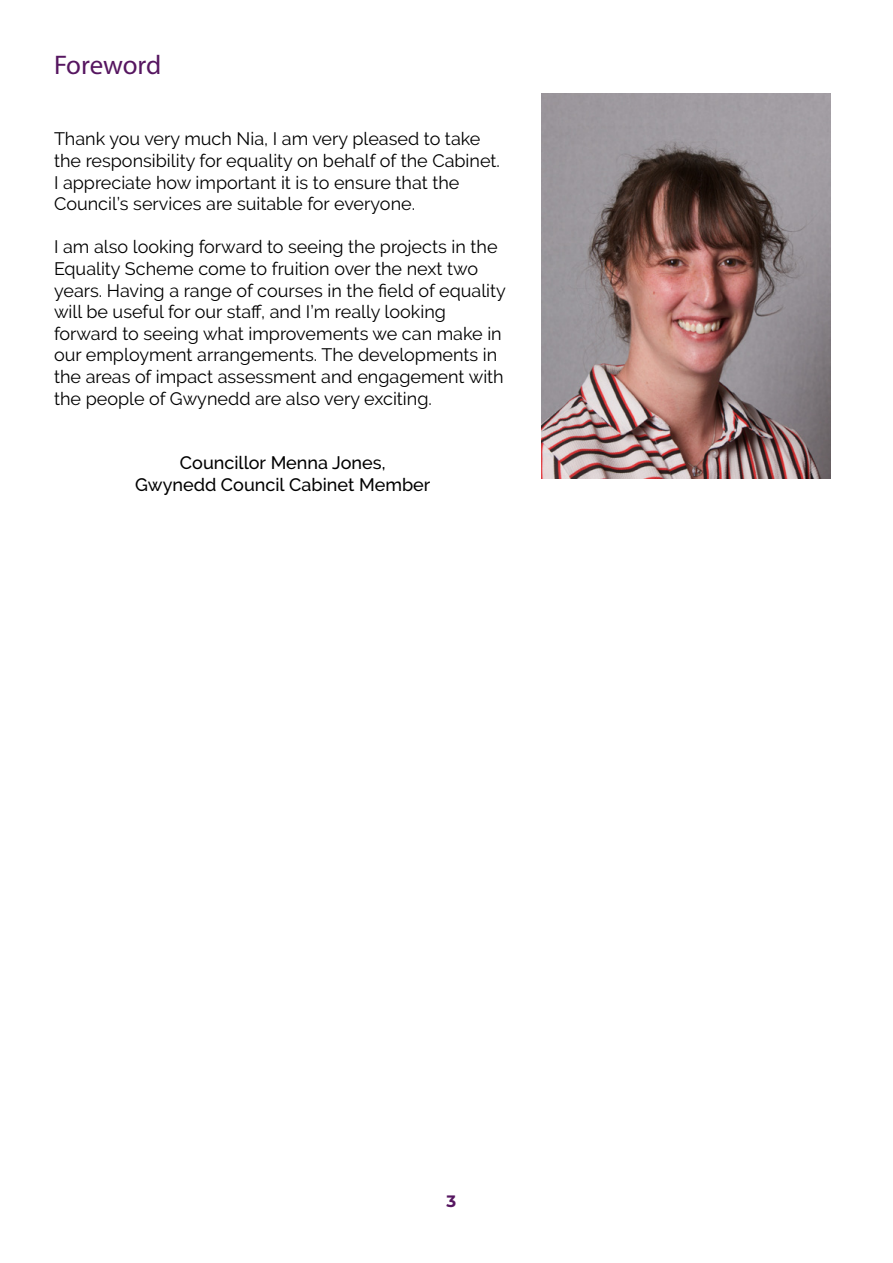
<style>
.page{position:relative;width:893px;height:1263px;background:#fff}
.page>*{position:absolute;margin:0;border:0;box-sizing:border-box;transform-origin:0 0}
.t1{font:27px "Myriad Pro";letter-spacing:-.01em;color:#561660}
.t2{font:18px/21.6px "Raleway";color:#000}
.t3{font:500 18px/21.6px "Raleway";color:#000;text-align:center}
.t4{font:700 16.5px "Montserrat";color:#561660}
</style>
<div class="page">
<img style="left:541px;top:94px;width:289px;height:385px">
<h1 class="t1" style="left:54px;top:49px;width:109px">Foreword</h1>
<p class="t2" style="left:54px;top:128px;width:447px">Thank you very much Nia, I am very pleased to take the responsibility for equality on behalf of the Cabinet.<br>I appreciate how important it is to ensure that the Council’s services are suitable for everyone.</p>
<p class="t2" style="left:54px;top:236px;width:453px">I am also looking forward to seeing the projects in the Equality Scheme come to fruition over the next two years. Having a range of courses in the field of equality will be useful for our staff, and I’m really looking forward to seeing what improvements we can make in our employment arrangements. The developments in the areas of impact assessment and engagement with the people of Gwynedd are also very exciting.</p>
<p class="t3" style="left:135px;top:452px;width:297px">Councillor Menna Jones,<br>Gwynedd Council Cabinet Member</p>
<p class="t4" style="left:446px;top:1189px;width:11px">3</p>
</div>
